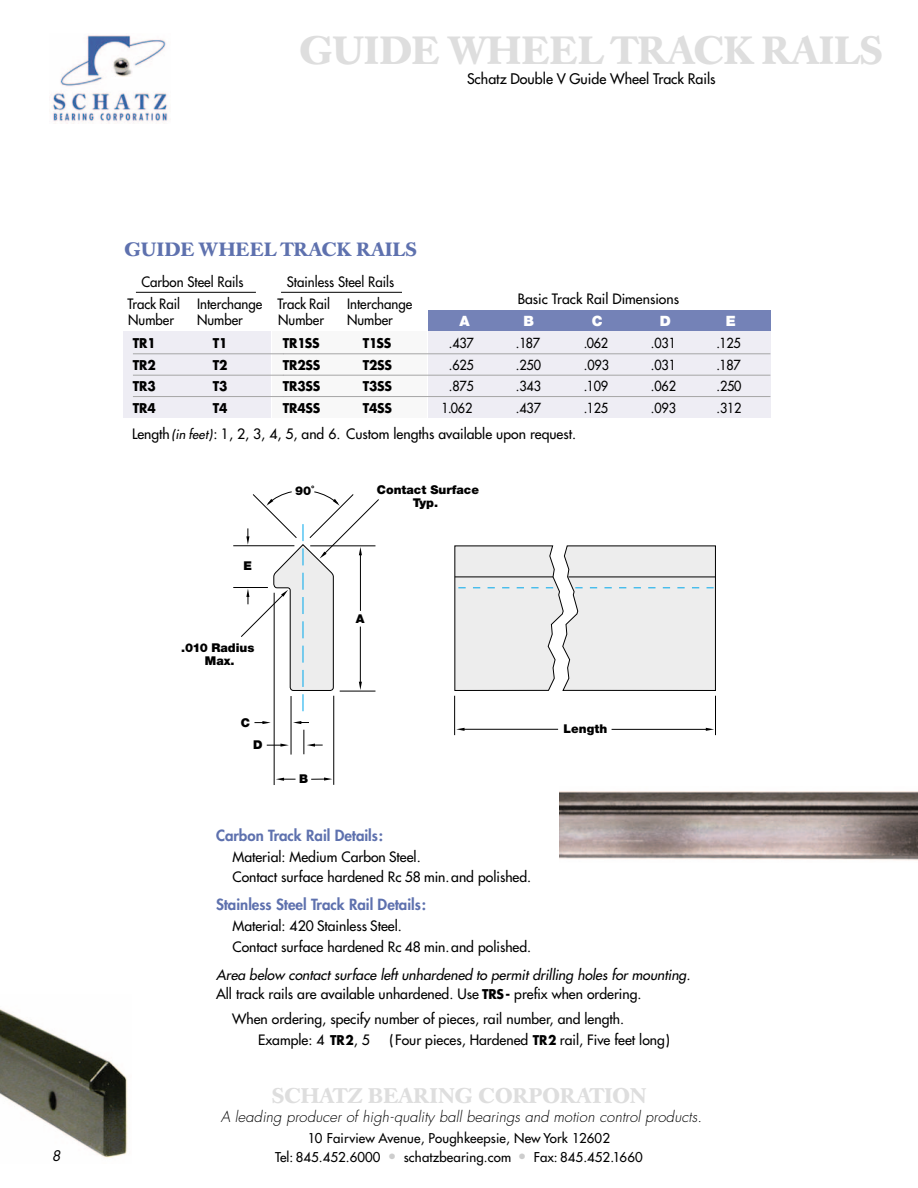
<style>
.page{position:relative;width:918px;height:1188px;background:#fff}
.page>*{position:absolute;margin:0;border:0;box-sizing:border-box;transform-origin:0 0}
.t1{font:700 39px "Caslon Book BE";letter-spacing:-.005em;color:#dedede}
.t2{font:700 21px "Caslon Book BE";letter-spacing:.005em;color:#dedede}
.t3{font:700 19.05px "Caslon Book BE";letter-spacing:.01em;color:#5e71ae}
.t4{font:800 15px "Futura";color:#5e71ae}
.t5{font:italic 300 14.85px "Futura";color:#000}
.t6{font:14.25px "Futura";color:#000}
.t7{font:900 14.25px "Helvetica Neue";color:#fff}
.t8{font:italic 14.25px "Futura";color:#000}
.t9{font:13.95px/20.2px "Futura";color:#000}
.t10{font:italic 13.95px/18.8px "Futura";color:#000}
.t11{font:13.95px/15.8px "Futura";color:#000;scale:.95 1}
.t12{font:13.5px "Futura";letter-spacing:-.01em;color:#000;scale:.93 1}
.t13{font:13.2px "Futura";letter-spacing:.01em;color:#000}
.t14{font:700 13.05px "Futura";letter-spacing:-.015em;color:#000;scale:.93 1}
.t15{font:900 12.15px "Helvetica Neue";color:#000}
.s1{font-style:italic;font-size:12.75px}
.s2{font-size:14.25px}
.s3{font-style:normal}
.s4{font-weight:700;font-style:normal;font-size:13.05px}
.s5{font-weight:700;font-size:13.05px}
.s6{font-size:15px;color:#cdcdcd}
</style>
<div class="page">
<svg style="left:456px;top:728px;width:9px;height:3px"></svg>
<hr style="left:464px;top:729px;width:94px;height:1px;background:#000">
<svg style="left:706px;top:728px;width:8px;height:3px"></svg>
<hr style="left:612px;top:729px;width:95px;height:1px;background:#000">
<hr style="left:454px;top:696px;width:1px;height:39px;background:#000">
<hr style="left:715px;top:696px;width:1px;height:39px;background:#000">
<svg style="left:276px;top:778px;width:20px;height:3px"></svg>
<svg style="left:311px;top:777px;width:21px;height:4px"></svg>
<hr style="left:274px;top:593px;width:1px;height:192px;background:#000">
<hr style="left:333px;top:696px;width:1px;height:89px;background:#000">
<hr style="left:233px;top:587px;width:35px;height:1px;background:#000">
<hr style="left:233px;top:546px;width:61px;height:1px;background:#000">
<svg style="left:454px;top:545px;width:262px;height:146px;background:#e4e5e5"></svg>
<svg style="left:293px;top:721px;width:16px;height:3px"></svg>
<svg style="left:254px;top:721px;width:17px;height:3px"></svg>
<svg style="left:267px;top:744px;width:22px;height:3px"></svg>
<svg style="left:304px;top:730px;width:19px;height:24px"></svg>
<hr style="left:291px;top:696px;width:1px;height:59px;background:#000">
<svg style="left:241px;top:491px;width:138px;height:220px"></svg>
<img style="left:0;top:1009px;width:128px;height:149px">
<img style="left:52px;top:35px;width:116px;height:88px">
<div style="left:111px;top:55px;width:22px;height:24px;background:linear-gradient(to right,#fff,#fff)"></div>
<img style="left:111px;top:55px;width:22px;height:21px">
<img style="left:559px;top:791px;width:359px;height:70px">
<div style="left:123px;top:331px;width:497px;height:87px;background:#eeedf4"></div>
<div style="left:427px;top:310px;width:343px;height:21px;background:#7482b7"></div>
<div style="left:273px;top:331px;width:497px;height:87px;background:#eeedf4"></div>
<div style="left:272px;top:331px;width:156px;height:87px;background:#f8f8f8"></div>
<hr style="left:427px;top:298px;width:1px;height:126px;background:#fff">
<hr style="left:271px;top:327px;width:1px;height:98px;background:#fff">
<hr style="left:283px;top:354px;width:487px;height:1px;background:#a6a6a6">
<hr style="left:283px;top:375px;width:487px;height:1px;background:#a6a6a6">
<hr style="left:283px;top:396px;width:487px;height:1px;background:#a6a6a6">
<hr style="left:136px;top:292px;width:120px;height:1px;background:#000">
<hr style="left:281px;top:292px;width:121px;height:1px;background:#000">
<hr style="left:133px;top:354px;width:151px;height:1px;background:#a6a6a6">
<hr style="left:133px;top:375px;width:151px;height:1px;background:#a6a6a6">
<hr style="left:133px;top:396px;width:151px;height:1px;background:#a6a6a6">
<h1 class="t1" style="left:300px;top:34px;width:585px">GUIDE WHEEL TRACK RAILS</h1>
<p class="t6" style="left:467px;top:71px;width:250px">Schatz Double V Guide Wheel Track Rails</p>
<h3 class="t3" style="left:124px;top:242px;width:294px">GUIDE WHEEL TRACK RAILS</h3>
<p class="t11" style="left:141px;top:275px;width:109px">Carbon Steel Rails</p>
<p class="t11" style="left:287px;top:275px;width:114px">Stainless Steel Rails</p>
<p class="t11" style="left:127px;top:297px;width:143px">Track Rail Interchange<br>Number</p>
<p class="t11" style="left:197px;top:313px;width:50px">Number</p>
<p class="t14" style="left:133px;top:338px;width:26px">TR1</p>
<p class="t14" style="left:213px;top:338px;width:17px">T1</p>
<p class="t14" style="left:133px;top:359px;width:26px">TR2</p>
<p class="t14" style="left:213px;top:359px;width:17px">T2</p>
<p class="t14" style="left:133px;top:380px;width:26px">TR3</p>
<p class="t14" style="left:213px;top:380px;width:17px">T3</p>
<p class="t14" style="left:133px;top:402px;width:26px">TR4</p>
<p class="t14" style="left:213px;top:402px;width:17px">T4</p>
<p class="t11" style="left:277px;top:297px;width:143px">Track Rail Interchange</p>
<p class="t9" style="left:518px;top:289px;width:163px">Basic Track Rail Dimensions</p>
<p class="t11" style="left:278px;top:313px;width:50px">Number</p>
<p class="t11" style="left:347px;top:313px;width:50px">Number</p>
<p class="t7" style="left:460px;top:316px;width:12px">A</p>
<p class="t7" style="left:524px;top:316px;width:12px">B</p>
<p class="t7" style="left:592px;top:316px;width:12px">C</p>
<p class="t7" style="left:660px;top:316px;width:13px">D</p>
<p class="t7" style="left:726px;top:316px;width:12px">E</p>
<p class="t14" style="left:283px;top:338px;width:41px">TR1SS</p>
<p class="t14" style="left:363px;top:338px;width:32px">T1SS</p>
<p class="t12" style="left:449px;top:337px;width:28px">.437</p>
<p class="t12" style="left:516px;top:337px;width:28px">.187</p>
<p class="t12" style="left:584px;top:337px;width:28px">.062</p>
<p class="t12" style="left:651px;top:337px;width:28px">.031</p>
<p class="t12" style="left:717px;top:337px;width:28px">.125</p>
<p class="t14" style="left:283px;top:359px;width:42px">TR2SS</p>
<p class="t14" style="left:363px;top:359px;width:33px">T2SS</p>
<p class="t12" style="left:449px;top:358px;width:28px">.625</p>
<p class="t12" style="left:516px;top:358px;width:28px">.250</p>
<p class="t12" style="left:584px;top:358px;width:28px">.093</p>
<p class="t12" style="left:651px;top:358px;width:28px">.031</p>
<p class="t12" style="left:717px;top:358px;width:28px">.187</p>
<p class="t14" style="left:283px;top:380px;width:42px">TR3SS</p>
<p class="t14" style="left:363px;top:380px;width:33px">T3SS</p>
<p class="t12" style="left:449px;top:379px;width:28px">.875</p>
<p class="t12" style="left:516px;top:379px;width:28px">.343</p>
<p class="t12" style="left:584px;top:379px;width:28px">.109</p>
<p class="t12" style="left:651px;top:379px;width:28px">.062</p>
<p class="t12" style="left:717px;top:379px;width:28px">.250</p>
<p class="t14" style="left:283px;top:402px;width:42px">TR4SS</p>
<p class="t14" style="left:363px;top:402px;width:33px">T4SS</p>
<p class="t12" style="left:442px;top:401px;width:34px">1.062</p>
<p class="t12" style="left:516px;top:401px;width:28px">.437</p>
<p class="t12" style="left:584px;top:401px;width:28px">.125</p>
<p class="t12" style="left:651px;top:401px;width:28px">.093</p>
<p class="t12" style="left:717px;top:401px;width:28px">.312</p>
<p class="t9" style="left:132px;top:425px;width:446px">Length<span class="s1">(infeet)</span><span class="s2">:</span> 1, 2, 3, 4, 5, and 6. Custom lengths available upon request.</p>
<p class="t15" style="left:243px;top:562px;width:10px">E</p>
<p class="t15" style="left:181px;top:643px;width:75px">.010 Radius</p>
<p class="t15" style="left:205px;top:656px;width:31px">Max.</p>
<p class="t15" style="left:241px;top:718px;width:11px">C</p>
<p class="t15" style="left:253px;top:741px;width:11px">D</p>
<p class="t15" style="left:295px;top:486px;width:21px">90˚</p>
<p class="t15" style="left:299px;top:774px;width:11px">B</p>
<p class="t15" style="left:377px;top:485px;width:104px">Contact Surface</p>
<p class="t15" style="left:413px;top:498px;width:27px">Typ.</p>
<p class="t15" style="left:356px;top:615px;width:10px">A</p>
<p class="t15" style="left:564px;top:724px;width:45px">Length</p>
<p class="t4" style="left:216px;top:828px;width:169px">Carbon Track Rail Details:</p>
<p class="t9" style="left:232px;top:847px;width:300px">Material: Medium Carbon Steel.<br>Contact surface hardened Rc 58 min.and polished.</p>
<p class="t4" style="left:216px;top:898px;width:212px">Stainless Steel Track Rail Details:</p>
<p class="t9" style="left:232px;top:917px;width:300px">Material: 420 Stainless Steel.<br>Contact surface hardened Rc 48 min.and polished.</p>
<p class="t10" style="left:216px;top:967px;width:478px">Area below contact surface left unhardened to permit drilling holes for mounting.<br><span class="s3">All track rails are available unhardened. Use</span> <span class="s4">TRS -</span> <span class="s3">prefix when ordering.</span></p>
<p class="t9" style="left:258px;top:1009px;width:367px;line-height:21.8px;text-indent:-26px">When ordering, specify number of pieces, rail number, and length.<br>Example: 4 <span class="s5">TR2</span>, 5</p>
<p class="t9" style="left:389px;top:1031px;width:282px">(Four pieces, Hardened <span class="s5">TR2</span> rail, Five feet long)</p>
<h2 class="t2" style="left:272px;top:1088px;width:376px">SCHATZ BEARING CORPORATION</h2>
<p class="t5" style="left:221px;top:1110px;width:485px">A leading producer of high-quality ball bearings and motion control products.</p>
<p class="t13" style="left:308px;top:1132px;width:304px">10 Fairview Avenue, Poughkeepsie, New York 12602</p>
<p class="t8" style="left:52px;top:1149px;width:13px">8</p>
<p class="t13" style="left:275px;top:1150px;width:369px">Tel: 845.452.6000 <span class="s6">•</span> schatzbearing.com <span class="s6">•</span> Fax: 845.452.1660</p>
</div>
